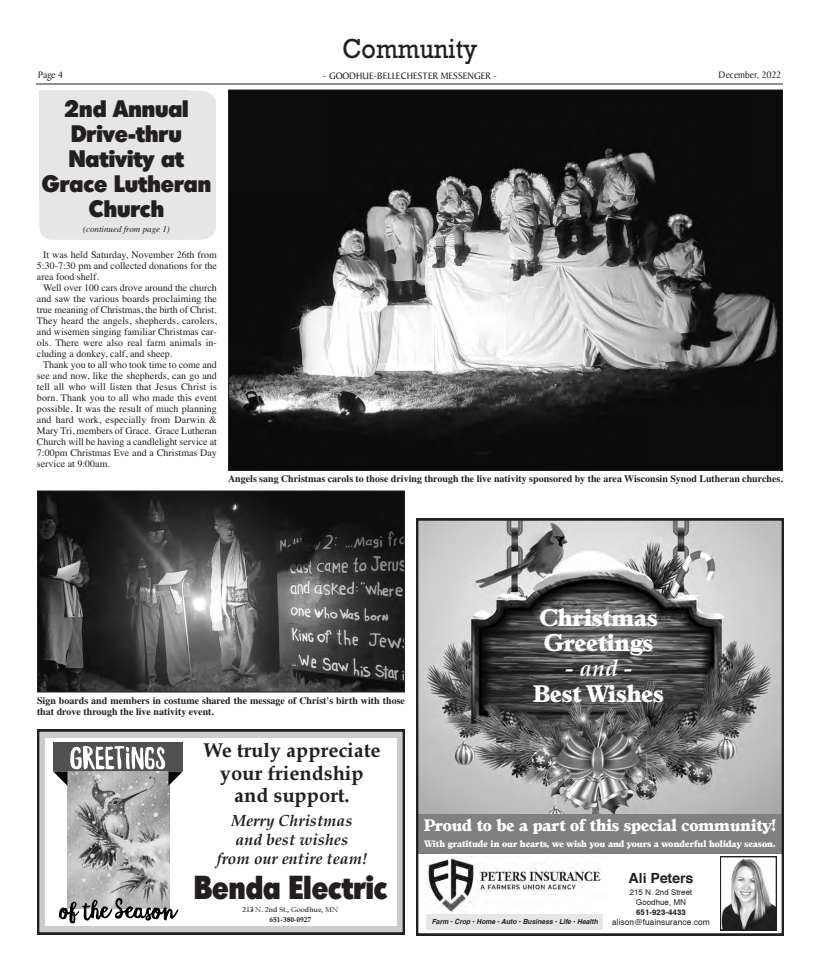
<style>
.page{position:relative;width:819px;height:972px;background:#fff}
.page>*{position:absolute;margin:0;border:0;box-sizing:border-box;transform-origin:0 0}
.t1{font:32px "Admisi Display S Si+BWIRPR";color:#231f20;scale:.9 1}
.t2{font:28px "Rockwell";color:#231f20;scale:.9 1}
.t3{font:23px/25px "Admisi Display S Si";color:#231f20;text-align:center}
.t4{font:23px/25.3px "Agonic Display S Si+KHERRP";color:#fff}
.t5{font:23px "Palatino Bold Italic+T42+OIUEUO";color:#fff}
.t6{font:20px/22.6px "Palatino Bold+T42+WUVIEK";color:#231f20;text-align:center}
.t7{font:16px/19px "Palatino Bold Italic+T42+LALOXT";color:#231f20;text-align:center}
.t8{font:16px "Agonic Display S Si+KHERRP";color:#fff}
.t9{font:14px "Helvetica Bold+T42+ASIXBN";color:#231f20}
.t10{font:10px/11px "Times";color:#231f20;text-align:justify}
.t11{font:700 10px/11px "Times";color:#231f20}
.t12{font:10px "Baker Signet";color:#231f20}
.t13{font:9px "Agonic Display S Si+KHERRP";color:#fff}
.t14{font:italic 9px "Times";color:#231f20}
.t15{font:8.5px "Helvetica+T42+HCLPTA";color:#231f20}
.t16{font:8px/10px "Helvetica+T42+HCLPTA";color:#231f20;text-align:center}
.t17{font:8px "Helvetica Bold+T42+ASIXBN";color:#231f20}
.t18{font:7.4px "Palatino Roman+T42+RFNMRU";color:#231f20}
.t19{font:7.4px "Palatino Bold+T42+WUVIEK";color:#231f20}
.t20{font:7px "Helvetica Bold Oblique+T42+HHCSVB";color:#231f20}
</style>
<div class="page">
<hr style="left:36px;top:84px;width:747px;height:1px;background:#231f20">
<svg style="left:37px;top:730px;width:368px;height:204px;background:#a5a4a4"></svg>
<svg style="left:46px;top:738px;width:350px;height:188px"></svg>
<svg style="left:327px;top:760px;width:7px;height:11px"></svg>
<img style="left:68px;top:786px;width:101px;height:112px">
<div style="left:53px;top:742px;width:130px;height:29px;background:#515151"></div>
<svg style="left:53px;top:746px;width:130px;height:40px"></svg>
<svg style="left:59px;top:898px;width:119px;height:25px"></svg>
<svg style="left:416px;top:519px;width:368px;height:416px;background:#8b8a8b"></svg>
<svg style="left:418px;top:814px;width:364px;height:116px"></svg>
<div style="left:39px;top:91px;width:177px;height:149px;background:#e6e6e6"></div>
<img style="left:230px;top:92px;width:551px;height:377px">
<img style="left:39px;top:492px;width:364px;height:198px">
<div style="left:37px;top:490px;width:368px;height:202px;border:1px solid #231f20"></div>
<h2 class="t2" style="left:343px;top:32px;width:151px">Community</h2>
<p class="t12" style="left:38px;top:71px;width:27px">Page 4</p>
<p class="t12" style="left:323px;top:72px;width:175px">- GOODHUE-BELLECHESTER MESSENGER -</p>
<p class="t12" style="left:719px;top:71px;width:64px">December, 2022</p>
<h3 class="t3" style="left:42px;top:99px;width:171px">2nd Annual<br>Drive-thru<br>Nativity at<br>Grace Lutheran<br>Church</h3>
<p class="t14" style="left:83px;top:224px;width:88px">(continued from page 1)</p>
<p class="t10" style="left:37px;top:249px;width:182px;text-indent:6px">It was held Saturday, November 26th from 5:30-7:30 pm and collected donations for the area food shelf.</p>
<p class="t10" style="left:37px;top:282px;width:182px;text-indent:6px">Well over 100 cars drove around the church and saw the various boards proclaiming the true meaning of Christmas, the birth of Christ.<br>They heard the angels, shepherds, carolers, and wisemen singing familiar Christmas car&shy;ols. There were also real farm animals in&shy;cluding a donkey, calf, and sheep.</p>
<p class="t10" style="left:37px;top:359px;width:182px;text-indent:6px">Thank you to all who took time to come and see and now, like the shepherds, can go and tell all who will listen that Jesus Christ is born. Thank you to all who made this event possible. It was the result of much planning and hard work, especially from Darwin &amp; Mary Tri, members of Grace. Grace Lutheran Church will be having a candlelight service at 7:00pm Christmas Eve and a Christmas Day service at 9:00am.</p>
<p class="t11" style="left:228px;top:473px;width:556px">Angels sang Christmas carols to those driving through the live nativity sponsored by the area Wisconsin Synod Lutheran churches.</p>
<p class="t11" style="left:37px;top:695px;width:370px">Sign boards and members in costume shared the message of Christ's birth with those that drove through the live nativity event.</p>
<h3 class="t6" style="left:203px;top:738px;width:179px">We truly appreciate your friendship and support.</h3>
<h3 class="t7" style="left:216px;top:811px;width:152px">Merry Christmas and best wishes<br>from our entire team!</h3>
<h1 class="t1" style="left:194px;top:876px;width:216px">Benda Electric</h1>
<p class="t18" style="left:242px;top:903px;width:98px">213 N. 2nd St., Goodhue, MN</p>
<p class="t19" style="left:270px;top:913px;width:43px">651-380-0927</p>
<h3 class="t4" style="left:540px;top:606px;width:119px">Christmas<br>Greetings</h3>
<h3 class="t5" style="left:565px;top:650px;width:69px">- and -</h3>
<h3 class="t4" style="left:534px;top:682px;width:132px">Best Wishes</h3>
<h3 class="t8" style="left:424px;top:819px;width:353px">Proud to be a part of this special community!</h3>
<p class="t13" style="left:424px;top:840px;width:352px">With gratitude in our hearts, we wish you and yours a wonderful holiday season.</p>
<h3 class="t9" style="left:629px;top:867px;width:66px">Ali Peters</h3>
<p class="t16" style="left:630px;top:887px;width:64px">215 N. 2nd Street<br>Goodhue, MN</p>
<p class="t17" style="left:636px;top:905px;width:51px">651-923-4433</p>
<p class="t20" style="left:432px;top:916px;width:168px">Farm • Crop • Home • Auto • Business • Life • Health</p>
<p class="t15" style="left:612px;top:915px;width:99px">alison@fuainsurance.com</p>
</div>
